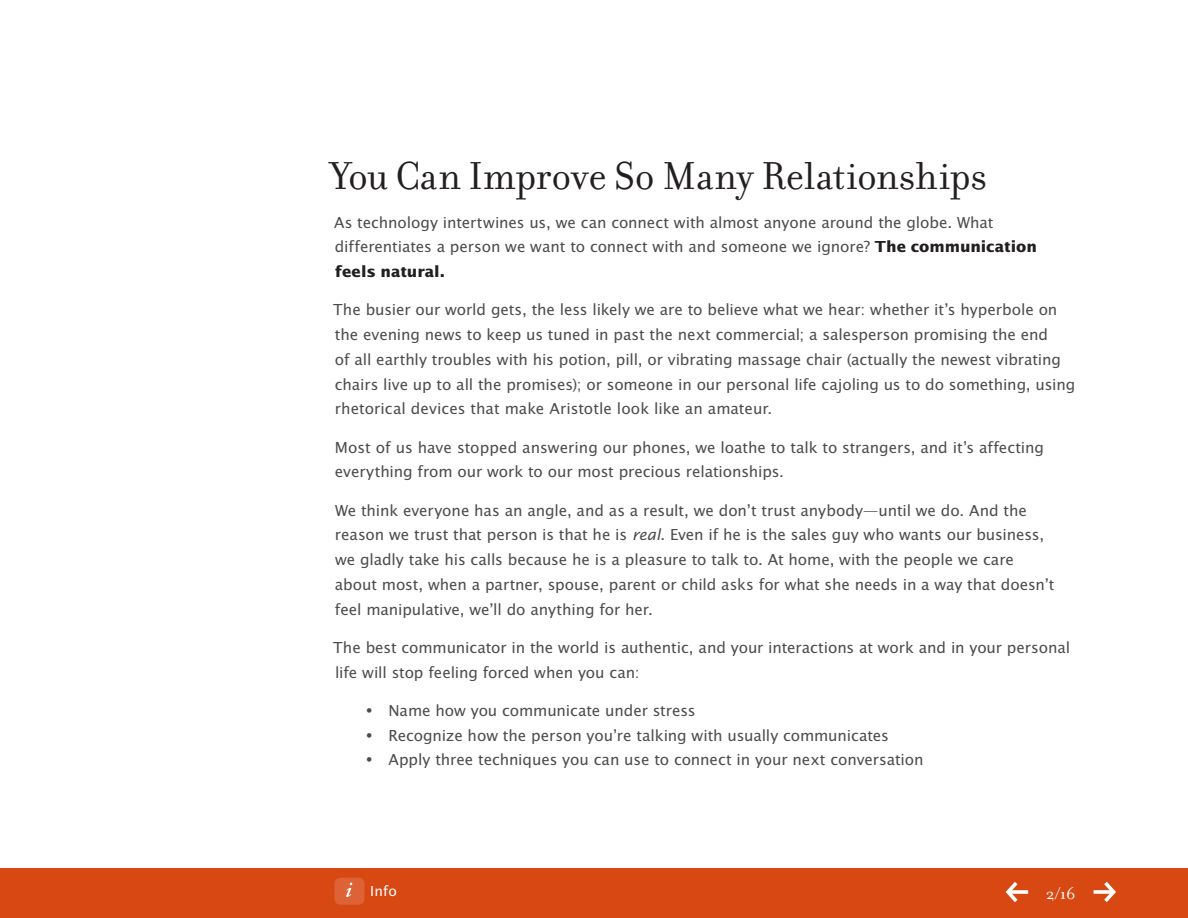
<style>
.page{position:relative;width:1188px;height:918px;background:#fff}
.page>*{position:absolute;margin:0;border:0;box-sizing:border-box;transform-origin:0 0}
.t1{font:42px "Filosofia OT";color:#231f20}
.t2{font:18px "Filosofia OT";color:#fff}
.t3{font:16.5px/24.8px "Lucida Sans EFOP";letter-spacing:-.005em;color:#4b4c4d}
.t4{font:15px "Lucida Sans EFOP";color:#fff}
.s1{font-weight:700;color:#231f20}
.s2{font-style:italic}
</style>
<div class="page">
<div style="left:0;top:869px;width:1188px;height:49px;background:#d74812"></div>
<div style="left:334px;top:878px;width:30px;height:27px;background:#dd6336;border-radius:6px"></div>
<svg style="left:346px;top:883px;width:6px;height:14px"></svg>
<svg style="left:1006px;top:882px;width:22px;height:20px"></svg>
<svg style="left:1094px;top:882px;width:22px;height:20px"></svg>
<h1 class="t1" style="left:330px;top:153px;width:659px">You Can Improve So Many Relationships</h1>
<p class="t3" style="left:334px;top:211px;width:705px">As technology intertwines us, we can connect with almost anyone around the globe. What differentiates a person we want to connect with and someone we ignore? <span class="s1">The communication feels natural.</span></p>
<p class="t3" style="left:333px;top:298px;width:743px">The busier our world gets, the less likely we are to believe what we hear: whether it’s hyperbole on the evening news to keep us tuned in past the next commercial; a salesperson promising the end<br>of all earthly troubles with his potion, pill, or vibrating massage chair (actually the newest vibrating chairs live up to all the promises); or someone in our personal life cajoling us to do something, using rhetorical devices that make Aristotle look like an amateur.</p>
<p class="t3" style="left:335px;top:435px;width:711px">Most of us have stopped answering our phones, we loathe to talk to strangers, and it’s affecting everything from our work to our most precious relationships.</p>
<p class="t3" style="left:335px;top:498px;width:721px">We think everyone has an angle, and as a result, we don’t trust anybody—until we do. And the reason we trust that person is that he is <span class="s2">real</span>. Even if he is the sales guy who wants our business, we gladly take his calls because he is a pleasure to talk to. At home, with the people we care about most, when a partner, spouse, parent or child asks for what she needs in a way that doesn’t feel manipulative, we’ll do anything for her.</p>
<p class="t3" style="left:333px;top:636px;width:738px">The best communicator in the world is authentic, and your interactions at work and in your personal life will stop feeling forced when you can:</p>
<p class="t3" style="left:365px;top:699px;width:333px">• Name how you communicate under stress</p>
<p class="t3" style="left:365px;top:723px;width:526px">• Recognize how the person you’re talking with usually communicates</p>
<p class="t3" style="left:365px;top:748px;width:561px">• Apply three techniques you can use to connect in your next conversation</p>
<p class="t4" style="left:370px;top:883px;width:28px">Info</p>
<p class="t2" style="left:1046px;top:884px;width:31px">2/16</p>
</div>
